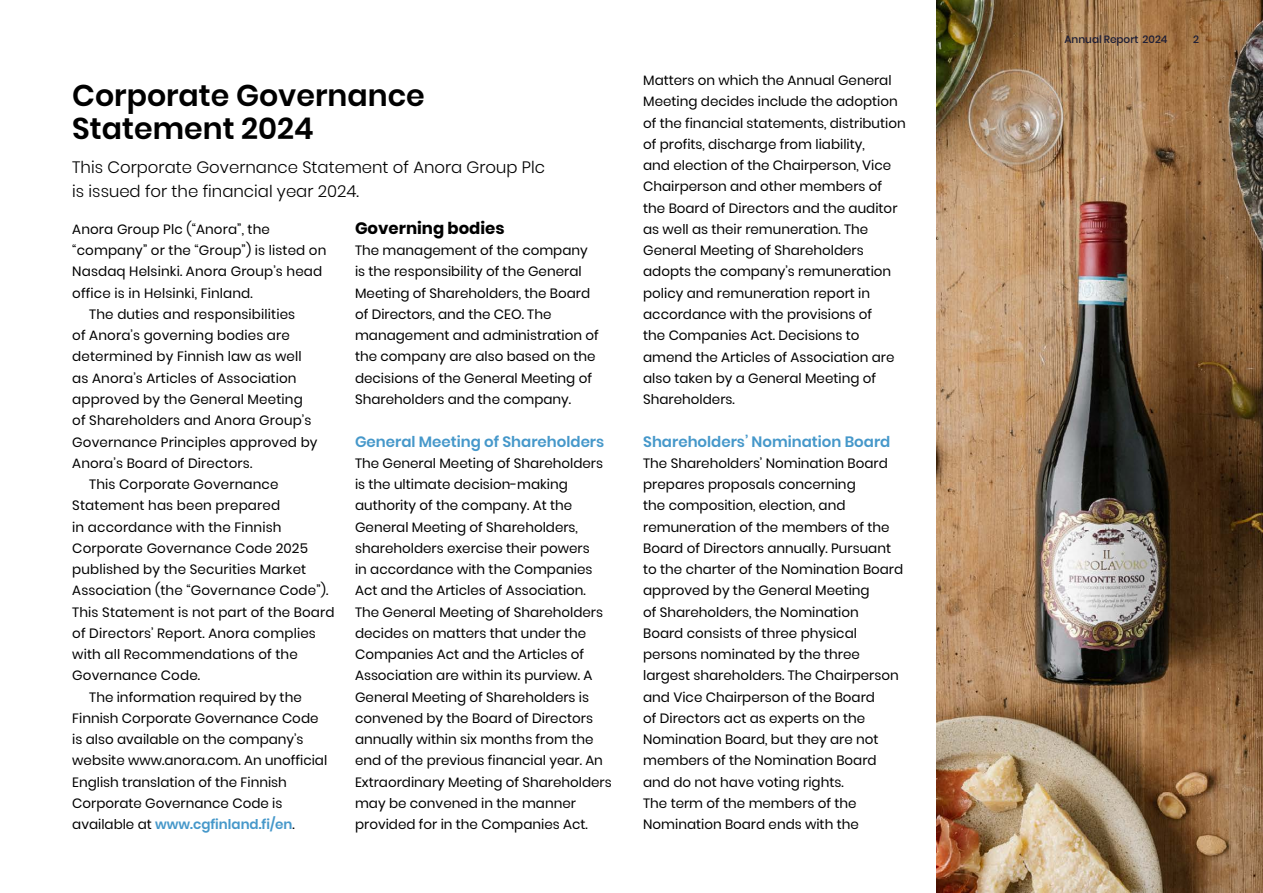
<style>
.page{position:relative;width:1263px;height:893px;background:#fff}
.page>*{position:absolute;margin:0;border:0;box-sizing:border-box;transform-origin:0 0}
.t1{font:600 30px/33px "Poppins";color:#000}
.t2{font:300 16.5px/24.8px "Poppins";color:#000}
.t3{font:700 16.5px "Poppins";color:#000}
.t4{font:600 15px "Poppins";color:#4698ca}
.t5{font:13.5px/21.3px "Poppins";color:#000}
.t6{font:600 13.5px "Poppins";color:#4698ca}
.t7{font:500 10.5px "Poppins";color:#1b1d36}
.s1{font-weight:400;color:#000}
</style>
<div class="page">
<hr style="left:0;top:0;width:1px;height:893px;background:#1b1d36">
<img style="left:936px;top:0;width:327px;height:893px">
<h1 class="t1" style="left:72px;top:79px;width:354px">Corporate Governance<br>Statement 2024</h1>
<p class="t2" style="left:72px;top:154px;width:474px">This Corporate Governance Statement of Anora Group Plc is issued for the financial year 2024.</p>
<p class="t5" style="left:72px;top:219px;width:199px">Anora Group Plc (“Anora”, the</p>
<p class="t5" style="left:72px;top:240px;width:256px">“company” or the “Group”) is listed on</p>
<p class="t5" style="left:72px;top:261px;width:251px">Nasdaq Helsinki. Anora Group’s head</p>
<p class="t5" style="left:72px;top:282px;width:182px">office is in Helsinki, Finland.</p>
<p class="t5" style="left:89px;top:304px;width:207px">The duties and responsibilities</p>
<p class="t5" style="left:72px;top:325px;width:219px">of Anora’s governing bodies are</p>
<p class="t5" style="left:72px;top:346px;width:231px">determined by Finnish law as well</p>
<p class="t5" style="left:72px;top:367px;width:226px">as Anora’s Articles of Association</p>
<p class="t5" style="left:72px;top:389px;width:232px">approved by the General Meeting</p>
<p class="t5" style="left:72px;top:410px;width:241px">of Shareholders and Anora Group’s</p>
<p class="t5" style="left:72px;top:431px;width:247px">Governance Principles approved by</p>
<p class="t5" style="left:72px;top:452px;width:182px">Anora’s Board of Directors.</p>
<p class="t5" style="left:89px;top:474px;width:191px">This Corporate Governance</p>
<p class="t5" style="left:72px;top:495px;width:209px">Statement has been prepared</p>
<p class="t5" style="left:72px;top:516px;width:211px">in accordance with the Finnish</p>
<p class="t5" style="left:72px;top:537px;width:237px">Corporate Governance Code 2025</p>
<p class="t5" style="left:72px;top:559px;width:235px">published by the Securities Market</p>
<p class="t5" style="left:72px;top:580px;width:258px">Association (the “Governance Code”).</p>
<p class="t5" style="left:72px;top:601px;width:264px">This Statement is not part of the Board</p>
<p class="t5" style="left:72px;top:623px;width:245px">of Directors’ Report. Anora complies</p>
<p class="t5" style="left:72px;top:644px;width:227px">with all Recommendations of the</p>
<p class="t5" style="left:72px;top:665px;width:129px">Governance Code.</p>
<p class="t5" style="left:89px;top:686px;width:214px">The information required by the</p>
<p class="t5" style="left:72px;top:708px;width:248px">Finnish Corporate Governance Code</p>
<p class="t5" style="left:72px;top:729px;width:233px">is also available on the company’s</p>
<p class="t5" style="left:72px;top:750px;width:256px">website www.anora.com. An unofficial</p>
<p class="t5" style="left:72px;top:771px;width:216px">English translation of the Finnish</p>
<p class="t5" style="left:72px;top:793px;width:212px">Corporate Governance Code is</p>
<p class="t6" style="left:72px;top:817px;width:224px"><span class="s1">available at</span> www.cgfinland.fi/en<span class="s1">.</span></p>
<p class="t3" style="left:355px;top:219px;width:151px">Governing bodies</p>
<p class="t5" style="left:355px;top:240px;width:245px">The management of the company is the responsibility of the General<br>Meeting of Shareholders, the Board of Directors, and the CEO. The management and administration of the company are also based on the decisions of the General Meeting of<br>Shareholders and the company.</p>
<p class="t4" style="left:355px;top:433px;width:251px">General Meeting of Shareholders</p>
<p class="t5" style="left:355px;top:452px;width:258px">The General Meeting of Shareholders is the ultimate decision-making authority of the company. At the General Meeting of Shareholders, shareholders exercise their powers<br>in accordance with the Companies Act and the Articles of Association.<br>The General Meeting of Shareholders decides on matters that under the Companies Act and the Articles of Association are within its purview. A General Meeting of Shareholders is convened by the Board of Directors annually within six months from the end of the previous financial year. An Extraordinary Meeting of Shareholders may be convened in the manner provided for in the Companies Act.</p>
<p class="t5" style="left:643px;top:70px;width:264px">Matters on which the Annual General Meeting decides include the adoption of the financial statements, distribution of profits, discharge from liability,<br>and election of the Chairperson, Vice Chairperson and other members of the Board of Directors and the auditor as well as their remuneration. The General Meeting of Shareholders adopts the company’s remuneration policy and remuneration report in accordance with the provisions of<br>the Companies Act. Decisions to amend the Articles of Association are also taken by a General Meeting of Shareholders.</p>
<p class="t4" style="left:643px;top:433px;width:249px">Shareholders’ Nomination Board</p>
<p class="t5" style="left:643px;top:452px;width:262px">The Shareholders’ Nomination Board prepares proposals concerning<br>the composition, election, and remuneration of the members of the Board of Directors annually. Pursuant to the charter of the Nomination Board approved by the General Meeting<br>of Shareholders, the Nomination<br>Board consists of three physical persons nominated by the three largest shareholders. The Chairperson and Vice Chairperson of the Board<br>of Directors act as experts on the Nomination Board, but they are not members of the Nomination Board and do not have voting rights.<br>The term of the members of the Nomination Board ends with the</p>
<p class="t7" style="left:1064px;top:33px;width:105px">Annual Report 2024</p>
<p class="t7" style="left:1193px;top:33px;width:7px">2</p>
</div>
